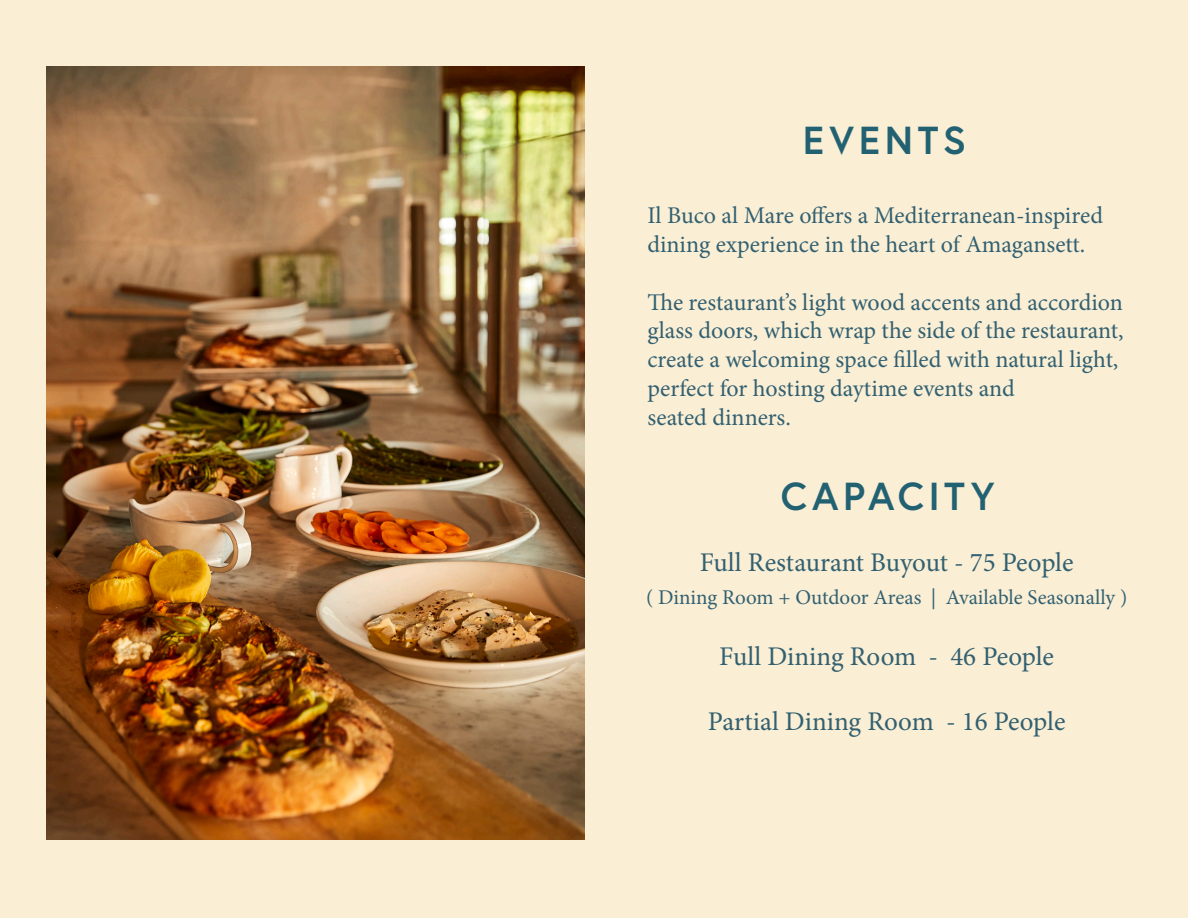
<style>
.page{position:relative;width:1188px;height:918px;background:#faeed4}
.page>*{position:absolute;margin:0;border:0;box-sizing:border-box;transform-origin:0 0}
.t1{font:700 39px "Europa";letter-spacing:.115em;color:#226172}
.t2{font:27px "Minion Pro";color:#326071}
.t3{font:24px/28.8px "Minion Pro";color:#326071}
.t4{font:21px "Minion Pro";color:#326071}
</style>
<div class="page">
<img style="left:46px;top:66px;width:538px;height:773px">
<p class="t1" style="left:803px;top:115px;width:165px">EVENTS</p>
<p class="t3" style="left:647px;top:201px;width:457px">Il Buco al Mare offers a Mediterranean-inspired</p>
<p class="t3" style="left:647px;top:230px;width:440px">dining experience in the heart of Amagansett.</p>
<p class="t3" style="left:647px;top:288px;width:478px">The restaurant’s light wood accents and accordion glass doors, which wrap the side of the restaurant,</p>
<p class="t3" style="left:647px;top:345px;width:473px">create a welcoming space filled with natural light,</p>
<p class="t3" style="left:647px;top:374px;width:369px">perfect for hosting daytime events and</p>
<p class="t3" style="left:647px;top:403px;width:145px">seated dinners.</p>
<p class="t1" style="left:781px;top:471px;width:216px">CAPACITY</p>
<p class="t2" style="left:700px;top:545px;width:375px">Full Restaurant Buyout - 75 People</p>
<p class="t4" style="left:646px;top:583px;width:483px">( Dining Room + Outdoor Areas | Available Seasonally )</p>
<p class="t2" style="left:719px;top:638px;width:336px">Full Dining Room - 46 People</p>
<p class="t2" style="left:708px;top:703px;width:359px">Partial Dining Room - 16 People</p>
</div>
